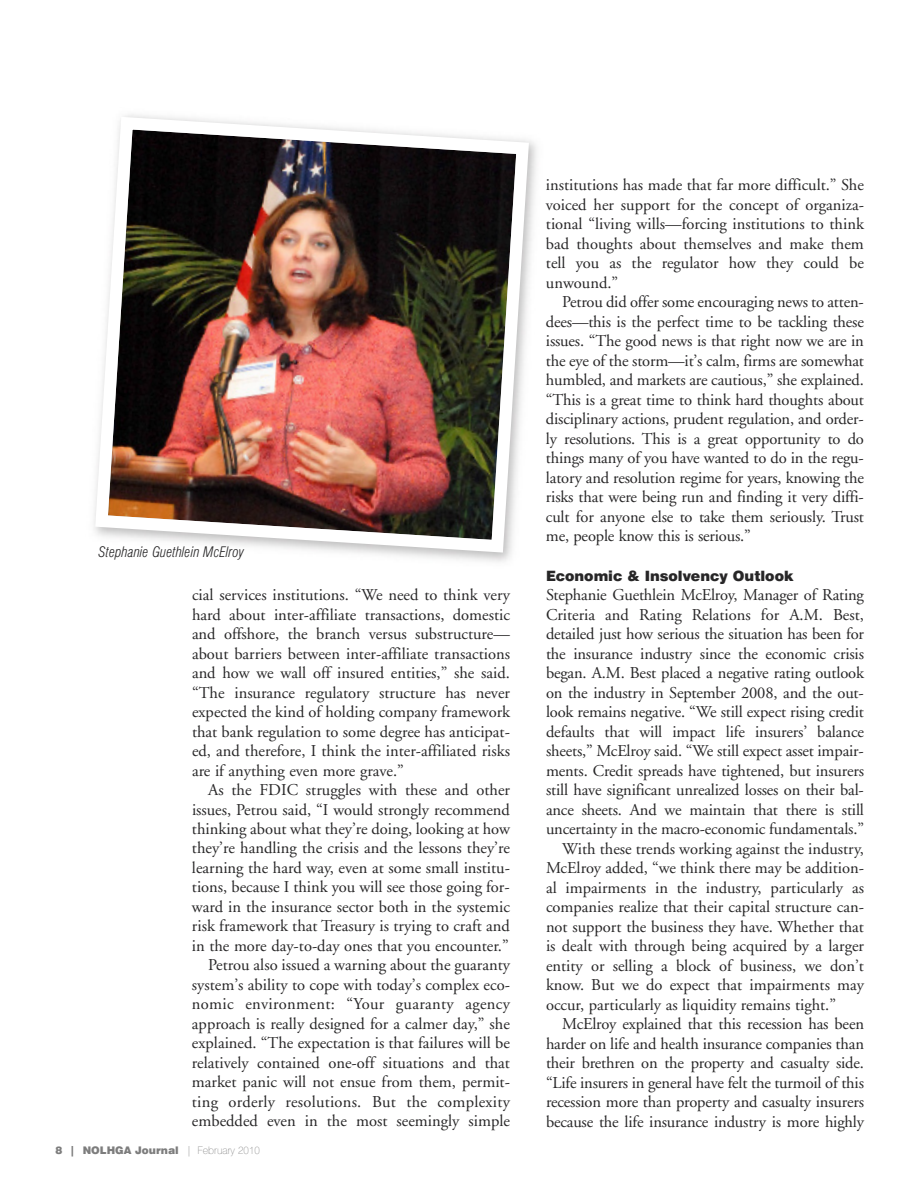
<style>
.page{position:relative;width:918px;height:1188px;background:#fff}
.page>*{position:absolute;margin:0;border:0;box-sizing:border-box;transform-origin:0 0}
.t1{font:16.5px/19.5px "Adobe Garamond";color:#272627;text-align:justify}
.t2{font:900 14.25px "Swiss 721 BT";color:#272627}
.t3{font:italic 300 condensed 14.25px "Swiss 721 BT";color:#272627}
.t4{font:900 10.5px "Swiss 721 BT";color:#7d7d7d}
.s1{font-weight:100}
</style>
<div class="page">
<img style="left:94px;top:114px;width:441px;height:445px">
<p class="t3" style="left:99px;top:547px;width:147px">Stephanie Guethlein McElroy</p>
<p class="t1" style="left:192px;top:586px;width:320px">cial services institutions. “We need to think very hard about inter-affiliate transactions, domestic and offshore, the branch versus substructure— about barriers between inter-affiliate transactions and how we wall off insured entities,” she said. “The insurance regulatory structure has never expected the kind of holding company framework that bank regulation to some degree has anticipat&shy;ed, and therefore, I think the inter-affiliated risks are if anything even more grave.”</p>
<p class="t1" style="left:192px;top:781px;width:320px;text-align:right">As the FDIC struggles with these and other issues, Petrou said, “I would strongly recommend thinking about what they’re doing, looking at how they’re handling the crisis and the lessons they’re learning the hard way, even at some small institu&shy;tions, because I think you will see those going for&shy;ward in the insurance sector both in the systemic risk framework that Treasury is trying to craft and in the more day-to-day ones that you encounter.” Petrou also issued a warning about the guaranty system’s ability to cope with today’s complex eco&shy;nomic environment: “Your guaranty agency approach is really designed for a calmer day,” she explained. “The expectation is that failures will be relatively contained one-off situations and that market panic will not ensue from them, permit&shy;ting orderly resolutions. But the complexity embedded even in the most seemingly simple</p>
<p class="t4" style="left:56px;top:1146px;width:206px">8 | NOLHGA Journal <span class="s1">| February 2010</span></p>
<p class="t1" style="left:546px;top:177px;width:320px">institutions has made that far more difficult.” She voiced her support for the concept of organiza&shy;tional “living wills—forcing institutions to think bad thoughts about themselves and make them tell you as the regulator how they could be unwound.”</p>
<p class="t1" style="left:546px;top:294px;width:320px;text-indent:16px">Petrou did offer some encouraging news to atten&shy;dees—this is the perfect time to be tackling these issues. “The good news is that right now we are in the eye of the storm—it’s calm, firms are somewhat humbled, and markets are cautious,” she explained. “This is a great time to think hard thoughts about disciplinary actions, prudent regulation, and order&shy;ly resolutions. This is a great opportunity to do things many of you have wanted to do in the regu&shy;latory and resolution regime for years, knowing the risks that were being run and finding it very diffi&shy;cult for anyone else to take them seriously. Trust me, people know this is serious.”</p>
<p class="t2" style="left:546px;top:570px;width:249px">Economic &amp; Insolvency Outlook</p>
<p class="t1" style="left:546px;top:586px;width:320px">Stephanie Guethlein McElroy, Manager of Rating</p>
<p class="t1" style="left:546px;top:606px;width:320px">Criteria and Rating Relations for A.M. Best,</p>
<p class="t1" style="left:546px;top:625px;width:320px">detailed just how serious the situation has been for</p>
<p class="t1" style="left:546px;top:645px;width:320px">the insurance industry since the economic crisis</p>
<p class="t1" style="left:546px;top:664px;width:320px">began. A.M. Best placed a negative rating outlook</p>
<p class="t1" style="left:546px;top:684px;width:319px">on the industry in September 2008, and the out-</p>
<p class="t1" style="left:546px;top:703px;width:320px">look remains negative. “We still expect rising credit</p>
<p class="t1" style="left:546px;top:723px;width:320px">defaults that will impact life insurers’ balance</p>
<p class="t1" style="left:546px;top:742px;width:319px">sheets,” McElroy said. “We still expect asset impair-</p>
<p class="t1" style="left:546px;top:762px;width:320px">ments. Credit spreads have tightened, but insurers</p>
<p class="t1" style="left:546px;top:781px;width:319px">still have significant unrealized losses on their bal-</p>
<p class="t1" style="left:546px;top:801px;width:320px">ance sheets. And we maintain that there is still</p>
<p class="t1" style="left:546px;top:820px;width:320px">uncertainty in the macro-economic fundamentals.”</p>
<p class="t1" style="left:562px;top:840px;width:303px">With these trends working against the industry,</p>
<p class="t1" style="left:546px;top:859px;width:319px">McElroy added, “we think there may be addition-</p>
<p class="t1" style="left:546px;top:879px;width:320px">al impairments in the industry, particularly as</p>
<p class="t1" style="left:546px;top:898px;width:319px">companies realize that their capital structure can-</p>
<p class="t1" style="left:546px;top:918px;width:319px">not support the business they have. Whether that</p>
<p class="t1" style="left:546px;top:937px;width:319px">is dealt with through being acquired by a larger</p>
<p class="t1" style="left:546px;top:957px;width:319px">entity or selling a block of business, we don’t</p>
<p class="t1" style="left:546px;top:976px;width:319px">know. But we do expect that impairments may</p>
<p class="t1" style="left:546px;top:996px;width:292px">occur, particularly as liquidity remains tight.”</p>
<p class="t1" style="left:562px;top:1015px;width:303px">McElroy explained that this recession has been</p>
<p class="t1" style="left:546px;top:1035px;width:320px">harder on life and health insurance companies than</p>
<p class="t1" style="left:546px;top:1054px;width:320px">their brethren on the property and casualty side.</p>
<p class="t1" style="left:546px;top:1074px;width:320px">“Life insurers in general have felt the turmoil of this</p>
<p class="t1" style="left:546px;top:1093px;width:320px">recession more than property and casualty insurers</p>
<p class="t1" style="left:546px;top:1113px;width:320px">because the life insurance industry is more highly</p>
</div>
